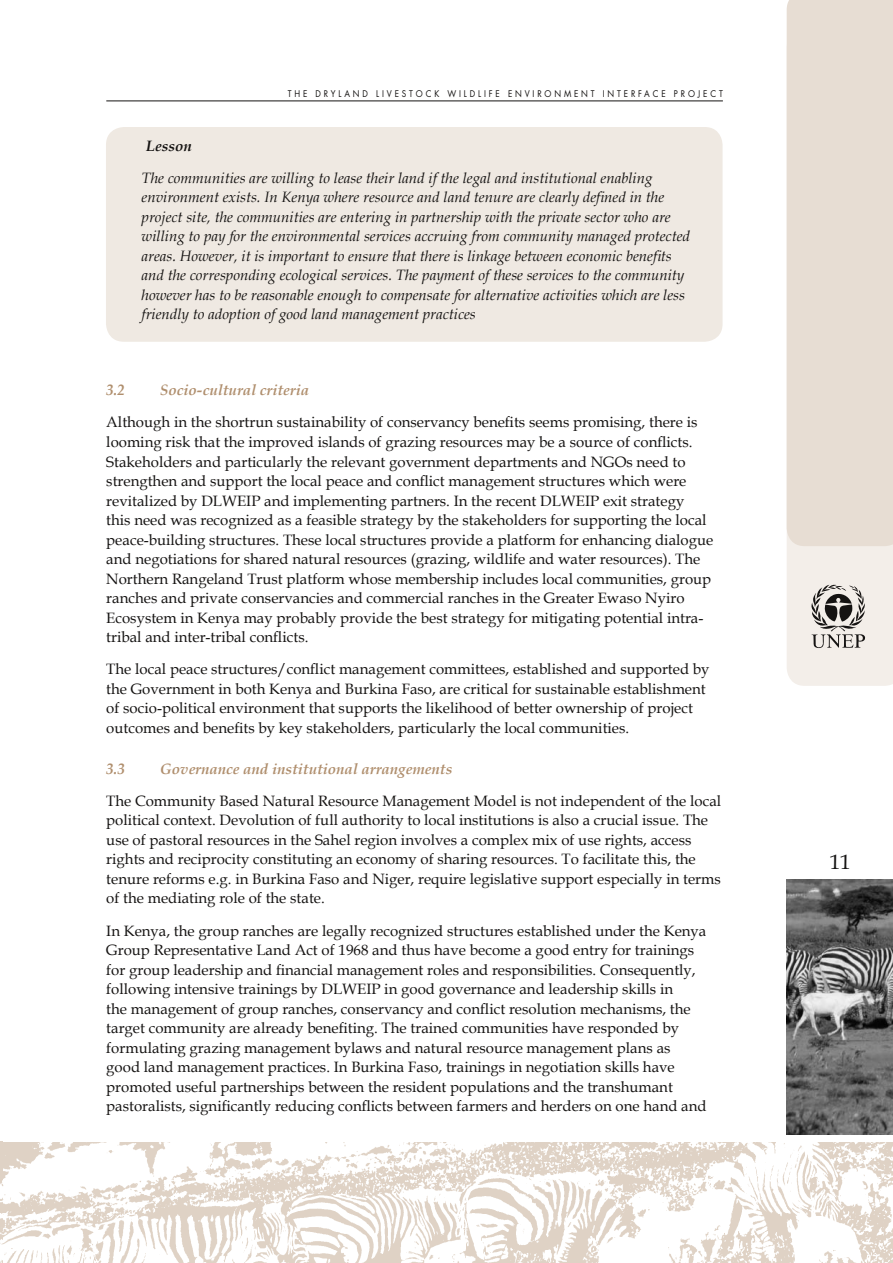
<style>
.page{position:relative;width:893px;height:1263px;background:#fff}
.page>*{position:absolute;margin:0;border:0;box-sizing:border-box;transform-origin:0 0}
.t1{font:21px "Book Antiqua";color:#151312}
.t2{font:15px/19.5px "Book Antiqua";color:#151312}
.t3{font:italic 15px/19.5px "Book Antiqua";color:#151312}
.t4{font:italic 700 15px "Book Antiqua";color:#b08f6e}
.t5{font:italic 700 15px "Book Antiqua";color:#151312}
.t6{font:9px "Futura";letter-spacing:.35em;color:#151312;scale:.9 1}
</style>
<div class="page">
<img style="left:2px;top:1142px;width:891px;height:121px">
<img style="left:0;top:1142px;width:2px;height:121px">
<div style="left:787px;top:546px;width:106px;height:140px;background:#f3eee9"></div>
<div style="left:787px;top:0;width:106px;height:546px;background:#e7ddd3"></div>
<hr style="left:106px;top:101px;width:617px;height:1px;background:#151312">
<svg style="left:811px;top:585px;width:54px;height:63px;background:#aba7a4"></svg>
<img style="left:786px;top:880px;width:107px;height:255px">
<div style="left:106px;top:127px;width:617px;height:215px;background:#efe9e2;border-radius:18px"></div>
<p class="t6" style="left:288px;top:88px;width:485px">THE DRYLAND LIVESTOCK WILD LIFE E NVIRONMENT I NTERFACE PROJECT</p>
<p class="t5" style="left:146px;top:137px;width:47px">Lesson</p>
<p class="t3" style="left:141px;top:168px;width:550px">The communities are willing to lease their land if the legal and institutional enabling environment exists. In Kenya where resource and land tenure are clearly defined in the project site, the communities are entering in partnership with the private sector who are willing to pay for the environmental services accruing from community managed protected areas. However, it is important to ensure that there is linkage between economic benefits and the corresponding ecological services. The payment of these services to the community however has to be reasonable enough to compensate for alternative activities which are less friendly to adoption of good land management practices</p>
<p class="t4" style="left:106px;top:381px;width:20px">3.2</p>
<p class="t4" style="left:160px;top:381px;width:150px">Socio-cultural criteria</p>
<p class="t2" style="left:106px;top:412px;width:608px">Although in the shortrun sustainability of conservancy benefits seems promising, there is looming risk that the improved islands of grazing resources may be a source of conflicts.<br>Stakeholders and particularly the relevant government departments and NGOs need to strengthen and support the local peace and conflict management structures which were revitalized by DLWEIP and implementing partners. In the recent DLWEIP exit strategy<br>this need was recognized as a feasible strategy by the stakeholders for supporting the local peace-building structures. These local structures provide a platform for enhancing dialogue and negotiations for shared natural resources (grazing, wildlife and water resources). The Northern Rangeland Trust platform whose membership includes local communities, group ranches and private conservancies and commercial ranches in the Greater Ewaso Nyiro Ecosystem in Kenya may probably provide the best strategy for mitigating potential intra&shy;tribal and inter-tribal conflicts.</p>
<p class="t2" style="left:106px;top:659px;width:605px">The local peace structures/conflict management committees, established and supported by the Government in both Kenya and Burkina Faso, are critical for sustainable establishment of socio-political environment that supports the likelihood of better ownership of project outcomes and benefits by key stakeholders, particularly the local communities.</p>
<p class="t4" style="left:106px;top:760px;width:20px">3.3</p>
<p class="t4" style="left:160px;top:760px;width:294px">Governance and institutional arrangements</p>
<p class="t2" style="left:106px;top:791px;width:616px">The Community Based Natural Resource Management Model is not independent of the local political context. Devolution of full authority to local institutions is also a crucial issue. The use of pastoral resources in the Sahel region involves a complex mix of use rights, access rights and reciprocity constituting an economy of sharing resources. To facilitate this, the tenure reforms e.g. in Burkina Faso and Niger, require legislative support especially in terms of the mediating role of the state.</p>
<p class="t2" style="left:106px;top:920px;width:602px">In Kenya, the group ranches are legally recognized structures established under the Kenya Group Representative Land Act of 1968 and thus have become a good entry for trainings for group leadership and financial management roles and responsibilities. Consequently, following intensive trainings by DLWEIP in good governance and leadership skills in<br>the management of group ranches, conservancy and conflict resolution mechanisms, the target community are already benefiting. The trained communities have responded by formulating grazing management bylaws and natural resource management plans as good land management practices. In Burkina Faso, trainings in negotiation skills have promoted useful partnerships between the resident populations and the transhumant pastoralists, significantly reducing conflicts between farmers and herders on one hand and</p>
<h1 class="t1" style="left:830px;top:847px;width:22px">11</h1>
</div>
